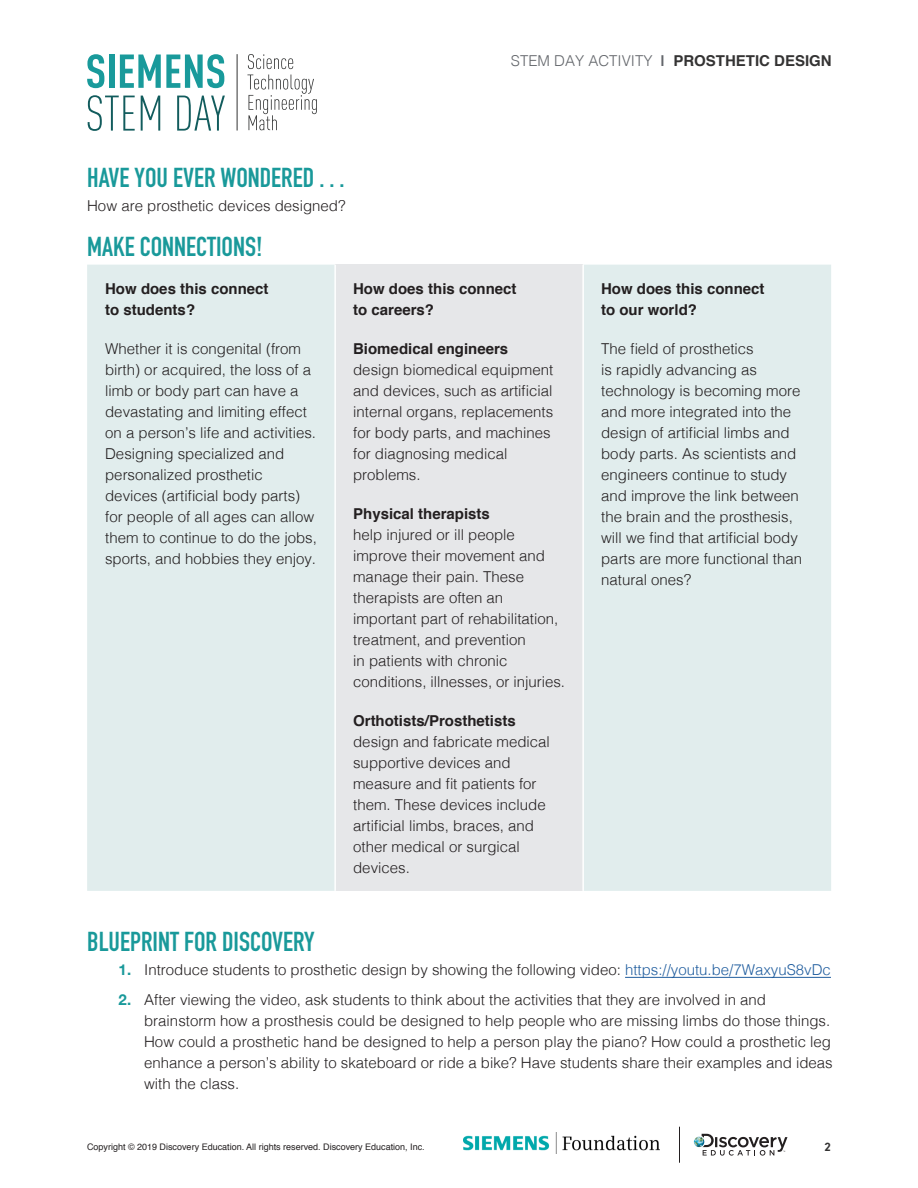
<style>
.page{position:relative;width:918px;height:1188px;background:#fff}
.page>*{position:absolute;margin:0;border:0;box-sizing:border-box;transform-origin:0 0}
.Subhead_1{font:700 27px "DIN Condensed";color:#19999a}
.Body{font:300 15px/21px "Helvetica";color:#231f20}
.Body-2{font:700 15px/21px "Helvetica";color:#231f20}
.t1{font:700 15px "Helvetica";color:#343333}
.t2{font:700 12px "DIN2014";color:#343333}
.t3{font:9px "Helvetica";color:#231f20}
.s1{font-weight:300;color:#63666b}
.s2{color:#63666b}
.s3{font-weight:700}
.s4{font-family:"Helvetica Neue";font-weight:700;color:#19999a}
.s5{color:#215e9f}
</style>
<div class="page">
<svg style="left:694px;top:1134px;width:94px;height:22px"></svg>
<hr style="left:679px;top:1127px;width:1px;height:36px;background:#231f20">
<img style="left:464px;top:1133px;width:195px;height:21px">
<svg style="left:87px;top:54px;width:17px;height:34px"></svg>
<div style="left:109px;top:55px;width:5px;height:33px;background:#199a9b"></div>
<svg style="left:120px;top:54px;width:104px;height:34px"></svg>
<svg style="left:88px;top:95px;width:47px;height:36px"></svg>
<svg style="left:141px;top:96px;width:19px;height:35px"></svg>
<svg style="left:177px;top:96px;width:48px;height:35px"></svg>
<svg style="left:248px;top:54px;width:45px;height:15px"></svg>
<svg style="left:247px;top:75px;width:70px;height:55px"></svg>
<hr style="left:237px;top:54px;width:1px;height:77px;background:#323333">
<div style="left:87px;top:265px;width:744px;height:626px;background:#e1eded"></div>
<div style="left:335px;top:265px;width:248px;height:626px;background:#e6e7e9"></div>
<hr style="left:334px;top:265px;width:2px;height:626px;background:#fff">
<hr style="left:582px;top:265px;width:2px;height:626px;background:#fff">
<hr style="left:625px;top:977px;width:206px;height:1px;background:#215e9f">
<p class="t1" style="left:511px;top:49px;width:322px"><span class="s1">STEM DAY ACTIVITY</span> <span class="s2">|</span> PROSTHETIC DESIGN</p>
<p class="Subhead_1" style="left:87px;top:159px;width:259px">HAVE YOU EVER WONDERED . . .</p>
<p class="Body" style="left:87px;top:194px;width:260px">How are prosthetic devices designed?</p>
<p class="Subhead_1" style="left:87px;top:228px;width:177px">MAKE CONNECTIONS!</p>
<p class="Body-2" style="left:105px;top:278px;width:165px">How does this connect to students?</p>
<p class="Body" style="left:105px;top:337px;width:213px">Whether it is congenital (from birth) or acquired, the loss of a limb or body part can have a devastating and limiting effect on a person’s life and activities.<br>Designing specialized and personalized prosthetic devices (artificial body parts) for people of all ages can allow them to continue to do the jobs, sports, and hobbies they enjoy.</p>
<p class="Body-2" style="left:353px;top:278px;width:165px">How does this connect to careers?</p>
<p class="Body" style="left:353px;top:337px;width:202px"><span class="s3">Biomedical engineers </span>design biomedical equipment and devices, such as artificial internal organs, replacements for body parts, and machines for diagnosing medical problems.</p>
<p class="Body" style="left:353px;top:502px;width:214px"><span class="s3">Physical therapists<br></span>help injured or ill people improve their movement and manage their pain. These therapists are often an important part of rehabilitation, treatment, and prevention<br>in patients with chronic conditions, illnesses, or injuries.</p>
<p class="Body" style="left:353px;top:709px;width:198px"><span class="s3">Orthotists/Prosthetists </span>design and fabricate medical supportive devices and measure and fit patients for them. These devices include artificial limbs, braces, and other medical or surgical devices.</p>
<p class="Body-2" style="left:601px;top:278px;width:165px">How does this connect to our world?</p>
<p class="Body" style="left:601px;top:337px;width:202px">The field of prosthetics<br>is rapidly advancing as technology is becoming more and more integrated into the design of artificial limbs and body parts. As scientists and engineers continue to study and improve the link between the brain and the prosthesis, will we find that artificial body parts are more functional than natural ones?</p>
<p class="Subhead_1" style="left:87px;top:923px;width:229px">BLUEPRINT FOR DISCOVERY</p>
<p class="Body" style="left:119px;top:958px;width:714px"><span class="s4">1.</span> Introduce students to prosthetic design by showing the following video: <span class="s5">https://youtu.be/7WaxyuS8vDc</span></p>
<p class="Body" style="left:144px;top:988px;width:690px;text-indent:-26px"><span class="s4">2.</span> After viewing the video, ask students to think about the activities that they are involved in and brainstorm how a prosthesis could be designed to help people who are missing limbs do those things.<br>How could a prosthetic hand be designed to help a person play the piano? How could a prosthetic leg enhance a person’s ability to skateboard or ride a bike? Have students share their examples and ideas with the class.</p>
<p class="t3" style="left:87px;top:1140px;width:339px">Copyright © 2019 Discovery Education. All rights reserved. Discovery Education, Inc.</p>
<p class="t2" style="left:825px;top:1139px;width:8px">2</p>
</div>
